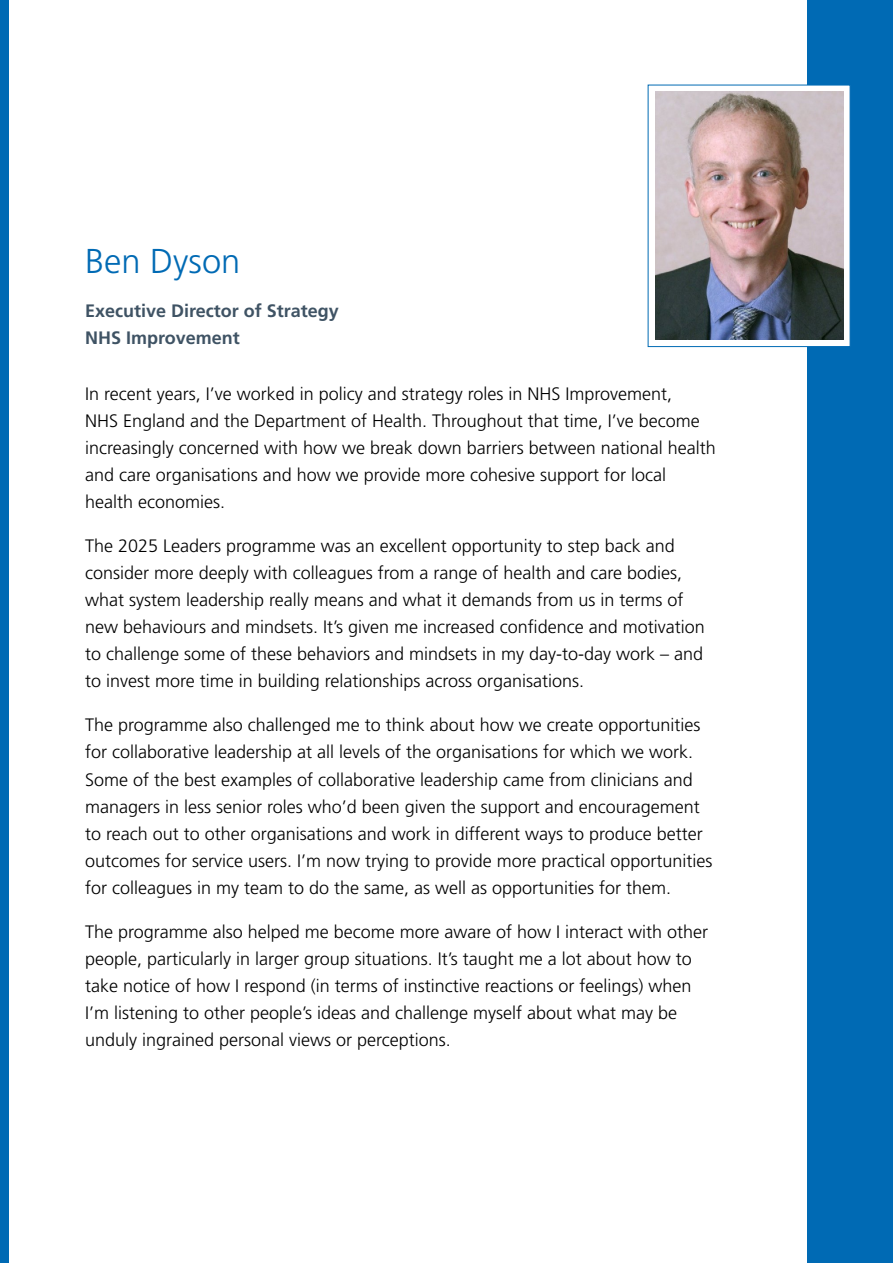
<style>
.page{position:relative;width:893px;height:1263px;background:#fff}
.page>*{position:absolute;margin:0;border:0;box-sizing:border-box;transform-origin:0 0}
.t1{font:300 34.5px "Frutiger";color:#006ab4}
.t2{font:300 18px/27px "Frutiger";color:#000}
.t3{font:700 18px/27px "Frutiger";color:#3f5364}
</style>
<div class="page">
<div style="left:808px;top:0;width:85px;height:1263px;background:#006ab4"></div>
<div style="left:0;top:0;width:9px;height:1263px;background:#006ab4"></div>
<div style="left:648px;top:85px;width:202px;height:262px;background:#fff"></div>
<img style="left:655px;top:91px;width:188px;height:249px">
<h1 class="t1" style="left:85px;top:241px;width:157px">Ben Dyson</h1>
<p class="t3" style="left:85px;top:297px;width:255px">Executive Director of Strategy<br>NHS Improvement</p>
<p class="t2" style="left:85px;top:381px;width:632px">In recent years, I’ve worked in policy and strategy roles in NHS Improvement,<br>NHS England and the Department of Health. Throughout that time, I’ve become increasingly concerned with how we break down barriers between national health and care organisations and how we provide more cohesive support for local health economies.</p>
<p class="t2" style="left:85px;top:533px;width:621px">The 2025 Leaders programme was an excellent opportunity to step back and consider more deeply with colleagues from a range of health and care bodies, what system leadership really means and what it demands from us in terms of new behaviours and mindsets. It’s given me increased confidence and motivation to challenge some of these behaviors and mindsets in my day-to-day work – and to invest more time in building relationships across organisations.</p>
<p class="t2" style="left:85px;top:712px;width:629px">The programme also challenged me to think about how we create opportunities for collaborative leadership at all levels of the organisations for which we work.<br>Some of the best examples of collaborative leadership came from clinicians and managers in less senior roles who’d been given the support and encouragement to reach out to other organisations and work in different ways to produce better outcomes for service users. I’m now trying to provide more practical opportunities for colleagues in my team to do the same, as well as opportunities for them.</p>
<p class="t2" style="left:85px;top:918px;width:625px">The programme also helped me become more aware of how I interact with other people, particularly in larger group situations. It’s taught me a lot about how to take notice of how I respond (in terms of instinctive reactions or feelings) when I’m listening to other people’s ideas and challenge myself about what may be unduly ingrained personal views or perceptions.</p>
</div>
